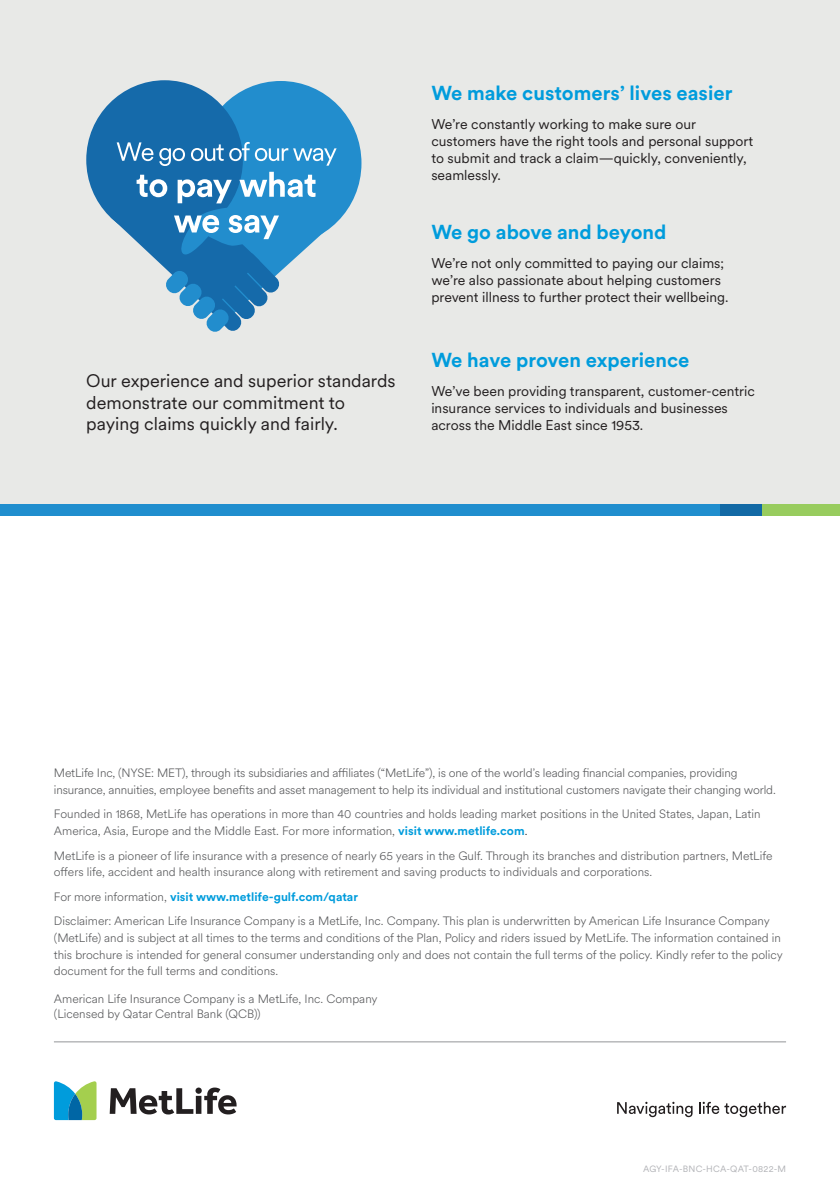
<style>
.page{position:relative;width:840px;height:1191px;background:#fff}
.page>*{position:absolute;margin:0;border:0;box-sizing:border-box;transform-origin:0 0}
.t1{font:700 20px "Met Life Circular";color:#009cdc}
.t2{font:18px/21.6px "Met Life Circular";color:#231f20}
.t3{font:14px/16.8px "Met Life Circular";color:#231f20}
.t4{font:300 12px/16.6px "Met Life Circular";color:#57585a}
.t5{font:9px "Met Life Circular";letter-spacing:.025em;color:#b2b3b7}
.s1{font-weight:700;color:#009cdc}
.s2{color:#231f20}
</style>
<div class="page">
<hr style="left:54px;top:1041px;width:731px;height:1px;background:#939598">
<svg style="left:617px;top:1101px;width:75px;height:16px"></svg>
<svg style="left:699px;top:1101px;width:19px;height:13px"></svg>
<svg style="left:724px;top:1101px;width:61px;height:16px"></svg>
<svg style="left:110px;top:1087px;width:126px;height:27px"></svg>
<svg style="left:54px;top:1081px;width:42px;height:39px"></svg>
<div style="left:0;top:0;width:839px;height:506px;background:#e8e9e7"></div>
<div style="left:0;top:505px;width:719px;height:11px;background:#208ece"></div>
<div style="left:740px;top:505px;width:99px;height:11px;background:#98cc5e"></div>
<div style="left:719px;top:505px;width:42px;height:11px;background:#1269a5"></div>
<div style="left:199px;top:81px;width:162px;height:164px;background:#228dcd;border-radius:50%"></div>
<div style="left:86px;top:80px;width:157px;height:159px;background:#156aaa;border-radius:50%"></div>
<svg style="left:110px;top:142px;width:226px;height:190px"></svg>
<h1 class="t1" style="left:431px;top:79px;width:302px">We make customers’ lives easier</h1>
<p class="t3" style="left:431px;top:115px;width:323px">We’re constantly working to make sure our customers have the right tools and personal support to submit and track a claim—quickly, conveniently, seamlessly.</p>
<h2 class="t2" style="left:86px;top:369px;width:311px">Our experience and superior standards demonstrate our commitment to paying claims quickly and fairly.</h2>
<h1 class="t1" style="left:431px;top:218px;width:236px">We go above and beyond</h1>
<p class="t3" style="left:431px;top:254px;width:298px">We’re not only committed to paying our claims; we’re also passionate about helping customers prevent illness to further protect their wellbeing.</p>
<h1 class="t1" style="left:431px;top:346px;width:259px">We have proven experience</h1>
<p class="t3" style="left:431px;top:382px;width:325px">We’ve been providing transparent, customer-centric insurance services to individuals and businesses across the Middle East since 1953.</p>
<p class="t4" style="left:54px;top:764px;width:723px">MetLife Inc, (NYSE: MET), through its subsidiaries and affiliates (“MetLife”), is one of the world’s leading financial companies, providing insurance, annuities, employee benefits and asset management to help its individual and institutional customers navigate their changing world.</p>
<p class="t4" style="left:54px;top:805px;width:707px">Founded in 1868, MetLife has operations in more than 40 countries and holds leading market positions in the United States, Japan, Latin<br>America, Asia, Europe and the Middle East. For more information, <span class="s1">visit www.metlife.com</span><span class="s2">.</span></p>
<p class="t4" style="left:54px;top:846px;width:719px">MetLife is a pioneer of life insurance with a presence of nearly 65 years in the Gulf. Through its branches and distribution partners, MetLife offers life, accident and health insurance along with retirement and saving products to individuals and corporations.</p>
<p class="t4" style="left:54px;top:883px;width:717px;line-height:24.6px">For more information, <span class="s1">visit www.metlife-gulf.com/qatar<br></span>Disclaimer: American Life Insurance Company is a MetLife, Inc. Company. This plan is underwritten by American Life Insurance Company</p>
<p class="t4" style="left:54px;top:929px;width:729px">(MetLife) and is subject at all times to the terms and conditions of the Plan, Policy and riders issued by MetLife. The information contained in this brochure is intended for general consumer understanding only and does not contain the full terms of the policy. Kindly refer to the policy document for the full terms and conditions.</p>
<p class="t4" style="left:54px;top:991px;width:325px;line-height:14.4px">American Life Insurance Company is a MetLife, Inc. Company (Licensed by Qatar Central Bank (QCB))</p>
<p class="t5" style="left:642px;top:1162px;width:144px">AGY-IFA-BNC-HCA-QAT-0822-M</p>
</div>
